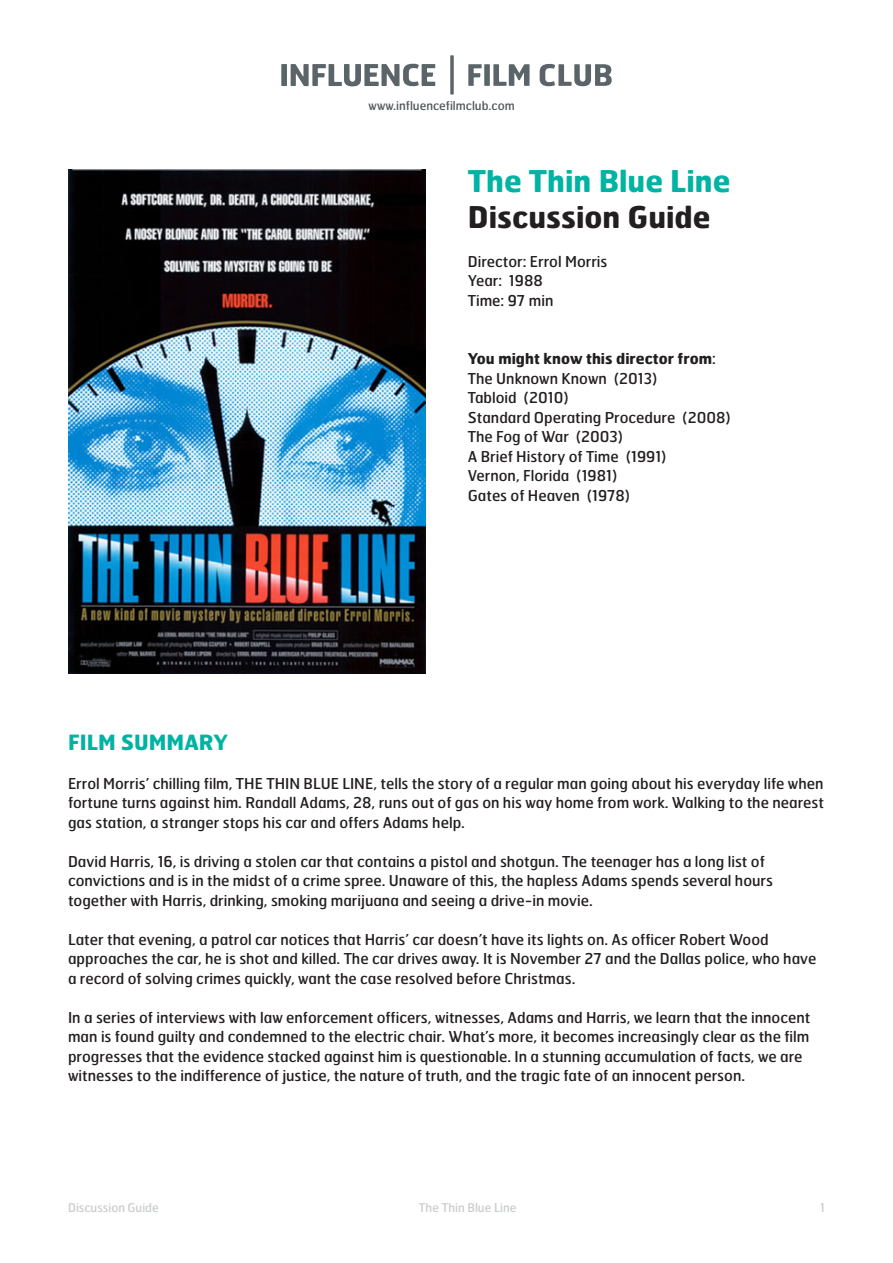
<style>
.page{position:relative;width:893px;height:1263px;background:#fff}
.page>*{position:absolute;margin:0;border:0;box-sizing:border-box;transform-origin:0 0}
.t1{font:700 30px "Hermes";color:#00b3a2}
.t2{font:700 30px "Hermes";color:#231f20}
.t3{font:700 21px "Hermes";color:#00b3a2}
.t4{font:15px/19.5px "Hermes";color:#231f20}
.t5{font:700 15px "Hermes";color:#231f20}
.t6{font:12px "Hermes";color:#cacdcd}
.t7{font:12px "Hermes";color:#505759}
.s1{font-weight:400}
</style>
<div class="page">
<img style="left:68px;top:169px;width:357px;height:504px">
<div style="left:281px;top:64px;width:6px;height:22px;background:#5b6468"></div>
<svg style="left:291px;top:64px;width:144px;height:22px"></svg>
<svg style="left:468px;top:64px;width:62px;height:22px"></svg>
<svg style="left:450px;top:55px;width:4px;height:40px"></svg>
<svg style="left:540px;top:64px;width:72px;height:22px"></svg>
<p class="t7" style="left:368px;top:98px;width:148px">www.influencefilmclub.com</p>
<p class="t1" style="left:468px;top:161px;width:264px">The Thin Blue Line</p>
<p class="t2" style="left:468px;top:197px;width:244px">Discussion Guide</p>
<p class="t4" style="left:468px;top:251px;width:141px">Director: Errol Morris</p>
<p class="t4" style="left:468px;top:271px;width:76px">Year: 1988</p>
<p class="t4" style="left:468px;top:290px;width:87px">Time: 97 min</p>
<p class="t5" style="left:468px;top:349px;width:249px">You might know this director from<span class="s1">:</span></p>
<p class="t4" style="left:468px;top:368px;width:191px">The Unknown Known (2013)</p>
<p class="t4" style="left:468px;top:388px;width:103px">Tabloid (2010)</p>
<p class="t4" style="left:468px;top:407px;width:265px">Standard Operating Procedure (2008)</p>
<p class="t4" style="left:468px;top:427px;width:157px">The Fog of War (2003)</p>
<p class="t4" style="left:468px;top:446px;width:200px">A Brief History of Time (1991)</p>
<p class="t4" style="left:468px;top:466px;width:151px">Vernon, Florida (1981)</p>
<p class="t4" style="left:468px;top:485px;width:164px">Gates of Heaven (1978)</p>
<p class="t3" style="left:68px;top:728px;width:162px">FILM SUMMARY</p>
<p class="t4" style="left:68px;top:773px;width:757px;text-align:justify">Errol Morris’ chilling film, THE THIN BLUE LINE, tells the story of a regular man going about his everyday life when fortune turns against him. Randall Adams, 28, runs out of gas on his way home from work. Walking to the nearest gas station, a stranger stops his car and offers Adams help.</p>
<p class="t4" style="left:68px;top:851px;width:706px">David Harris, 16, is driving a stolen car that contains a pistol and shotgun. The teenager has a long list of convictions and is in the midst of a crime spree. Unaware of this, the hapless Adams spends several hours together with Harris, drinking, smoking marijuana and seeing a drive-in movie.</p>
<p class="t4" style="left:68px;top:929px;width:750px">Later that evening, a patrol car notices that Harris’ car doesn’t have its lights on. As officer Robert Wood approaches the car, he is shot and killed. The car drives away. It is November 27 and the Dallas police, who have a record of solving crimes quickly, want the case resolved before Christmas.</p>
<p class="t4" style="left:68px;top:1007px;width:744px">In a series of interviews with law enforcement officers, witnesses, Adams and Harris, we learn that the innocent man is found guilty and condemned to the electric chair. What’s more, it becomes increasingly clear as the film progresses that the evidence stacked against him is questionable. In a stunning accumulation of facts, we are witnesses to the indifference of justice, the nature of truth, and the tragic fate of an innocent person.</p>
<p class="t6" style="left:68px;top:1200px;width:92px">Discussion Guide</p>
<p class="t6" style="left:419px;top:1200px;width:99px">The Thin Blue Line</p>
<p class="t6" style="left:820px;top:1200px;width:6px">1</p>
</div>
